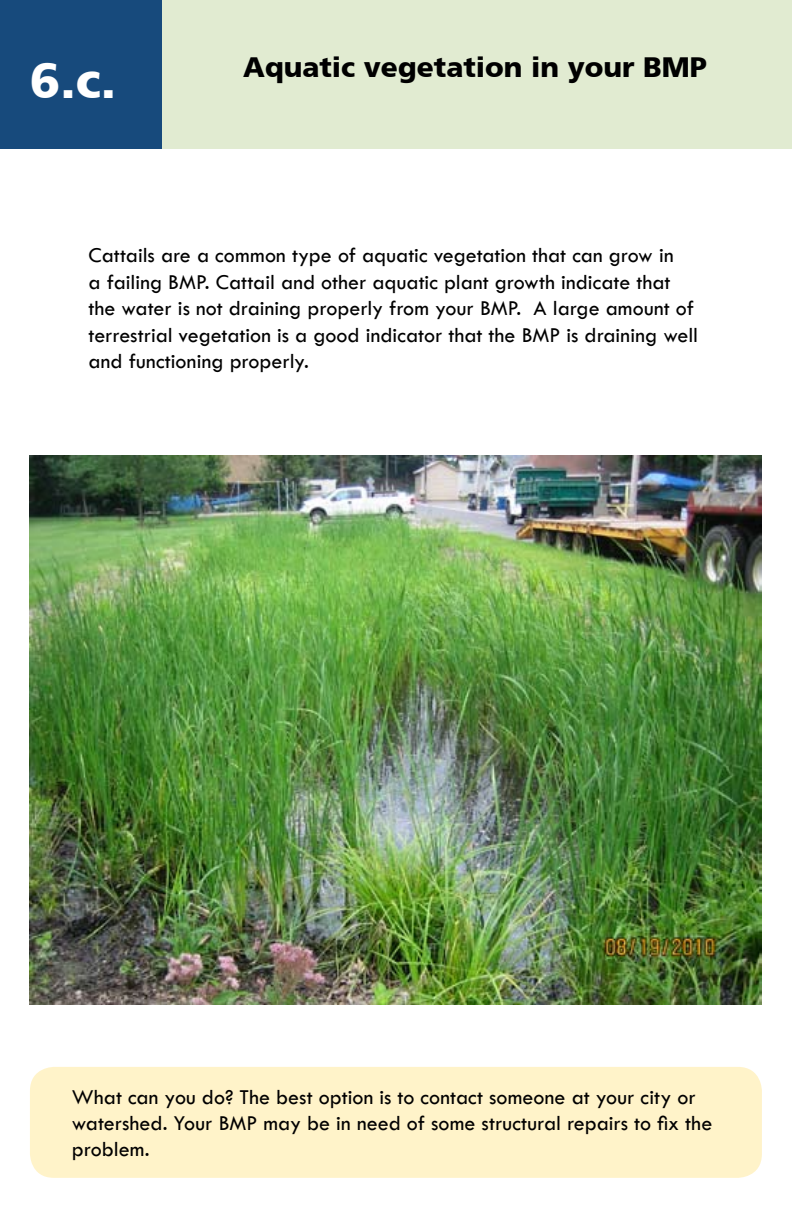
<style>
.page{position:relative;width:792px;height:1224px;background:#fff}
.page>*{position:absolute;margin:0;border:0;box-sizing:border-box;transform-origin:0 0}
.t1{font:900 50px "Frutiger";color:#fff}
.t2{font:900 28px "Frutiger";color:#000}
.t3{font:22px/26.4px "Tw Cen";color:#000}
</style>
<div class="page">
<div style="left:0;top:0;width:792px;height:148px;background:#e1ebd1"></div>
<div style="left:30px;top:1067px;width:732px;height:111px;background:#fff3c9;border-radius:24px"></div>
<div style="left:0;top:0;width:162px;height:148px;background:#174a7c"></div>
<img style="left:30px;top:455px;width:732px;height:549px">
<h1 class="t1" style="left:76px;top:50px;width:50px">d.</h1>
<h1 class="t1" style="left:30px;top:50px;width:88px">6.c.</h1>
<p class="t2" style="left:243px;top:50px;width:465px">Aquatic vegetation in your BMP</p>
<p class="t3" style="left:89px;top:242px;width:611px">Cattails are a common type of aquatic vegetation that can grow in<br>a failing BMP. Cattail and other aquatic plant growth indicate that the water is not draining properly from your BMP. A large amount of terrestrial vegetation is a good indicator that the BMP is draining well and functioning properly.</p>
<p class="t3" style="left:72px;top:1083px;width:642px">What can you do? The best option is to contact someone at your city or watershed. Your BMP may be in need of some structural repairs to fix the problem.</p>
</div>
